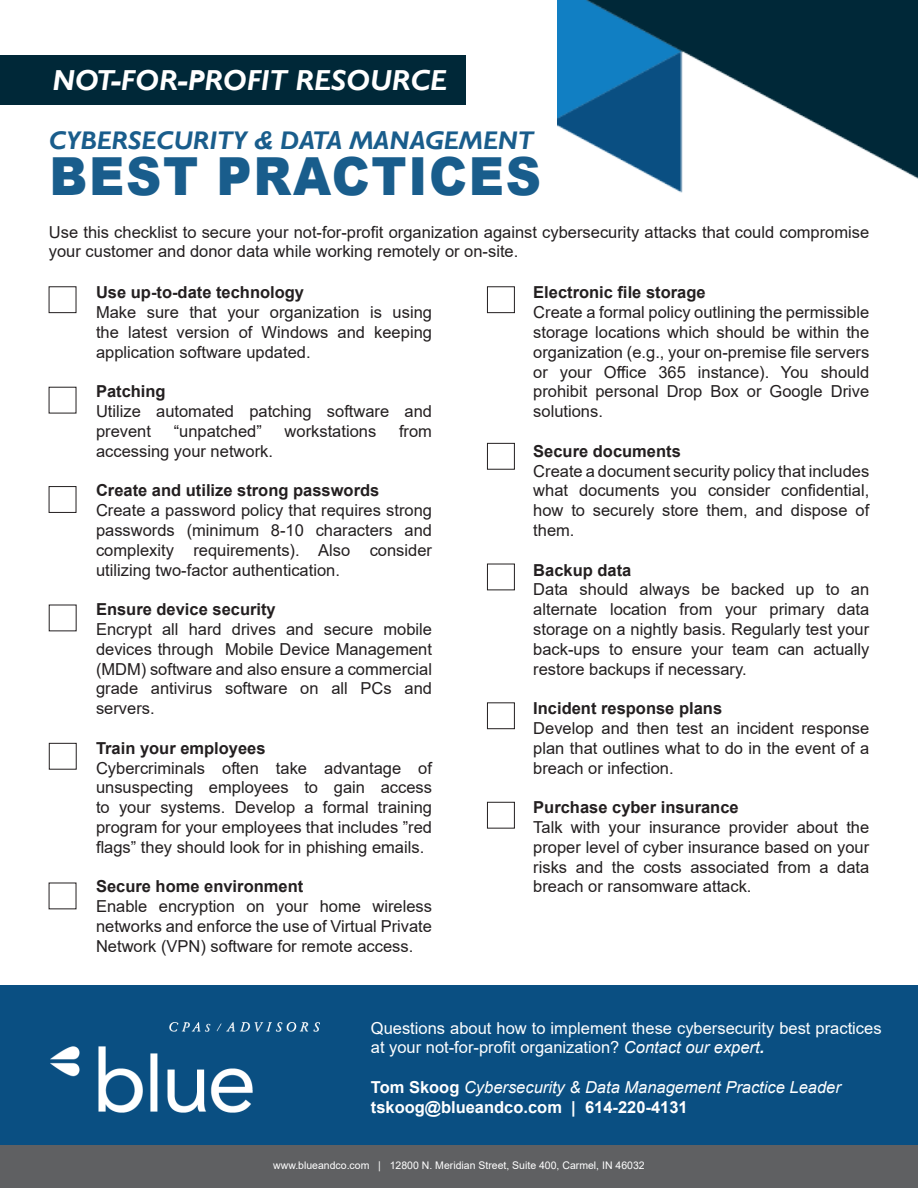
<style>
.page{position:relative;width:918px;height:1188px;background:#fff}
.page>*{position:absolute;margin:0;border:0;box-sizing:border-box;transform-origin:0 0}
.t1{font:900 52.5px "Arial";letter-spacing:.035em;color:#195d8c;scale:.93 1}
.t2{font:italic 700 28.8px "Gill Sans";color:#fff}
.t3{font:italic 700 25.5px "Gill Sans";color:#195d8c}
.t4{font:16.5px/19.8px "Arial";color:#231f20;text-align:justify}
.t5{font:700 16.5px "Arial";color:#231f20}
.t6{font:16.5px/19.8px "Arial";color:#fff}
.t7{font:italic 16.5px "Arial";color:#fff}
.t8{font:700 16.5px "Arial";color:#fff}
.t9{font:10.5px "Arial";color:#fff}
.s1{font-style:italic}
.s2{font-weight:700;font-style:italic}
.s3{font-weight:700;font-style:normal}
</style>
<div class="page">
<div style="left:0;top:1145px;width:918px;height:43px;background:#5f6062"></div>
<img style="left:557px;top:0;width:361px;height:193px">
<div style="left:0;top:55px;width:466px;height:50px;background:#002838"></div>
<div style="left:49px;top:286px;width:27px;height:27px;border:1px solid #231f20"></div>
<div style="left:49px;top:486px;width:27px;height:27px;border:1px solid #231f20"></div>
<div style="left:487px;top:286px;width:28px;height:27px;border:1px solid #231f20"></div>
<div style="left:49px;top:743px;width:28px;height:27px;border:1px solid #231f20"></div>
<div style="left:487px;top:443px;width:28px;height:27px;border:1px solid #231f20"></div>
<div style="left:487px;top:564px;width:28px;height:26px;border:1px solid #231f20"></div>
<div style="left:487px;top:702px;width:28px;height:27px;border:1px solid #231f20"></div>
<div style="left:487px;top:802px;width:28px;height:27px;border:1px solid #231f20"></div>
<div style="left:0;top:985px;width:918px;height:160px;background:#0a4f82"></div>
<img style="left:50px;top:1022px;width:269px;height:91px">
<p class="t2" style="left:52px;top:63px;width:396px">NOT-FOR-PROFIT RESOURCE</p>
<p class="t3" style="left:49px;top:126px;width:486px">CYBERSECURITY &amp; DATA MANAGEMENT</p>
<p class="t1" style="left:50px;top:138px;width:530px">BEST PRACTICES</p>
<p class="t4" style="left:49px;top:222px;width:822px">Use this checklist to secure your not-for-profit organization against cybersecurity attacks that could compromise your customer and donor data while working remotely or on-site.</p>
<p class="t5" style="left:96px;top:281px;width:210px">Use up-to-date technology</p>
<p class="t4" style="left:96px;top:302px;width:338px">Make sure that your organization is using the latest version of Windows and keeping application software updated.</p>
<p class="t5" style="left:96px;top:380px;width:71px">Patching</p>
<p class="t4" style="left:96px;top:401px;width:337px">Utilize automated patching software and prevent</p>
<p class="t5" style="left:533px;top:281px;width:174px">Electronic file storage</p>
<p class="t4" style="left:533px;top:302px;width:338px">Create a formal policy outlining the permissible storage locations which should be within the organization (e.g., your on-premise file servers or your Office 365 instance). You should prohibit personal Drop Box or Google Drive solutions.</p>
<p class="t5" style="left:533px;top:439px;width:149px">Secure documents</p>
<p class="t4" style="left:533px;top:461px;width:338px">Create a document security policy that includes what documents you consider confidential, how to securely store them, and dispose of them.</p>
<p class="t5" style="left:533px;top:558px;width:100px">Backup data</p>
<p class="t4" style="left:533px;top:580px;width:338px">Data should always be backed up to an alternate location from your primary data storage on a nightly basis. Regularly test your back-ups to ensure your team can actually restore backups if necessary.</p>
<p class="t5" style="left:533px;top:697px;width:190px">Incident response plans</p>
<p class="t4" style="left:533px;top:718px;width:338px">Develop and then test an incident response plan that outlines what to do in the event of a breach or infection.</p>
<p class="t5" style="left:533px;top:796px;width:207px">Purchase cyber insurance</p>
<p class="t4" style="left:533px;top:817px;width:338px">Talk with your insurance provider about the proper level of cyber insurance based on your risks and the costs associated from a data breach or ransomware attack.</p>
<p class="t4" style="left:174px;top:421px;width:90px">“unpatched”</p>
<p class="t4" style="left:285px;top:421px;width:93px">workstations</p>
<p class="t4" style="left:399px;top:421px;width:35px">from</p>
<p class="t4" style="left:96px;top:441px;width:178px">accessing your network.</p>
<p class="t5" style="left:96px;top:479px;width:285px">Create and utilize strong passwords</p>
<p class="t4" style="left:96px;top:500px;width:338px">Create a password policy that requires strong passwords (minimum 8-10 characters and complexity requirements). Also consider utilizing two-factor authentication.</p>
<p class="t5" style="left:96px;top:598px;width:181px">Ensure device security</p>
<p class="t4" style="left:96px;top:619px;width:338px">Encrypt all hard drives and secure mobile devices through Mobile Device Management (MDM) software and also ensure a commercial grade antivirus software on all PCs and servers.</p>
<p class="t5" style="left:96px;top:736px;width:171px">Train your employees</p>
<p class="t4" style="left:96px;top:758px;width:338px">Cybercriminals often take advantage of unsuspecting employees to gain access to your systems. Develop a formal training program for your employees that includes ”red flags” they should look for in phishing emails.</p>
<p class="t5" style="left:96px;top:875px;width:209px">Secure home environment</p>
<p class="t4" style="left:96px;top:896px;width:338px">Enable encryption on your home wireless networks and enforce the use of Virtual Private Network (VPN) software for remote access.</p>
<p class="t6" style="left:371px;top:1018px;width:512px">Questions about how to implement these cybersecurity best practices at your not-for-profit organization? <span class="s1">Contact our expert</span><span class="s2">.</span></p>
<p class="t7" style="left:371px;top:1077px;width:472px"><span class="s3">Tom Skoog</span> Cybersecurity &amp; Data Management Practice Leader</p>
<p class="t8" style="left:371px;top:1095px;width:318px">tskoog@blueandco.com | 614-220-4131</p>
<p class="t9" style="left:273px;top:1159px;width:373px">www.blueandco.com | 12800 N. Meridian Street, Suite 400, Carmel, IN 46032</p>
</div>
